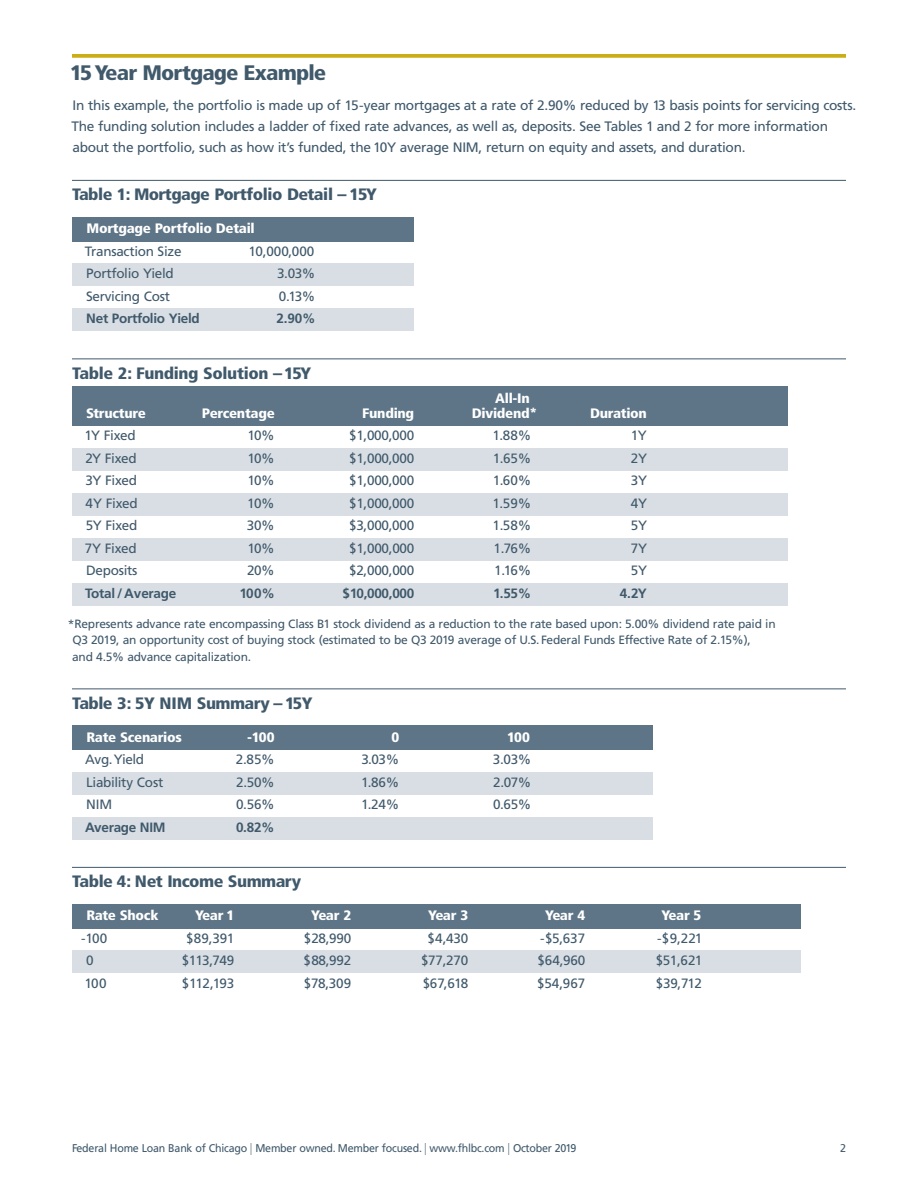
<style>
.page{position:relative;width:918px;height:1188px;background:#fff}
.page>*{position:absolute;margin:0;border:0;box-sizing:border-box;transform-origin:0 0}
.t1{font:900 condensed 21px "Frutiger LT Std";letter-spacing:-.04em;color:#40596b;scale:1.1 1}
.t2{font:900 condensed 16.5px "Frutiger LT Std";letter-spacing:-.03em;color:#40596b;scale:1.1 1}
.t3{font:13.65px/21px "Frutiger LT Std";letter-spacing:-.02em;color:#40596b}
.t4{font:900 condensed 13.65px "Frutiger LT Std";letter-spacing:-.02em;color:#fff;scale:1.1 1}
.t5{font:13.5px "Frutiger LT Std";letter-spacing:-.02em;color:#40596b}
.t6{font:700 13.5px "Frutiger LT Std";letter-spacing:-.02em;color:#40596b}
.t7{font:12px/16.5px "Frutiger LT Std";letter-spacing:-.02em;color:#40596b}
.t8{font:11.25px "Frutiger LT Std";letter-spacing:-.02em;color:#40596b;scale:.95 1}
.s1{font-size:12px}
</style>
<div class="page">
<svg style="left:72px;top:54px;width:774px;height:4px;background:#ceb324"></svg>
<hr style="left:72px;top:180px;width:774px;height:1px;background:#40596b">
<div style="left:72px;top:217px;width:342px;height:24px;background:#5e7587"></div>
<div style="left:72px;top:264px;width:342px;height:22px;background:#d8dee4"></div>
<div style="left:72px;top:309px;width:342px;height:22px;background:#d8dee4"></div>
<hr style="left:72px;top:358px;width:774px;height:1px;background:#40596b">
<div style="left:72px;top:386px;width:716px;height:25px;background:#5e7587"></div>
<div style="left:72px;top:401px;width:716px;height:25px;background:#5e7587"></div>
<div style="left:72px;top:448px;width:716px;height:23px;background:#d8dee4"></div>
<div style="left:72px;top:493px;width:716px;height:23px;background:#d8dee4"></div>
<div style="left:72px;top:538px;width:716px;height:23px;background:#d8dee4"></div>
<div style="left:72px;top:583px;width:716px;height:23px;background:#d8dee4"></div>
<hr style="left:72px;top:688px;width:774px;height:1px;background:#40596b">
<div style="left:72px;top:725px;width:580px;height:25px;background:#5e7587"></div>
<div style="left:72px;top:772px;width:580px;height:23px;background:#d8dee4"></div>
<div style="left:72px;top:817px;width:580px;height:23px;background:#d8dee4"></div>
<hr style="left:72px;top:867px;width:774px;height:1px;background:#40596b">
<div style="left:72px;top:904px;width:729px;height:24px;background:#5e7587"></div>
<div style="left:72px;top:951px;width:729px;height:22px;background:#d8dee4"></div>
<h1 class="t1" style="left:70px;top:60px;width:234px">15 Year Mortgage Example</h1>
<p class="t3" style="left:71px;top:95px;width:786px">In this example, the portfolio is made up of 15-year mortgages at a rate of 2.90% reduced by 13 basis points for servicing costs.<br>The funding solution includes a ladder of fixed rate advances, as well as, deposits. See Tables 1 and 2 for more information about the portfolio, such as how it’s funded, the 10Y average NIM, return on equity and assets, and duration.</p>
<p class="t2" style="left:72px;top:185px;width:279px">Table 1: Mortgage Portfolio Detail – 15Y</p>
<p class="t4" style="left:86px;top:220px;width:154px">Mortgage Portfolio Detail</p>
<p class="t5" style="left:85px;top:243px;width:98px">Transaction Size</p>
<p class="t5" style="left:249px;top:243px;width:67px">10,000,000</p>
<p class="t5" style="left:86px;top:266px;width:89px">Portfolio Yield</p>
<p class="t5" style="left:277px;top:266px;width:40px">3.03%</p>
<p class="t5" style="left:86px;top:288px;width:85px">Servicing Cost</p>
<p class="t5" style="left:279px;top:288px;width:38px">0.13%</p>
<p class="t6" style="left:86px;top:311px;width:115px">Net Portfolio Yield</p>
<p class="t6" style="left:277px;top:311px;width:40px">2.90%</p>
<p class="t2" style="left:72px;top:363px;width:219px">Table 2: Funding Solution – 15Y</p>
<p class="t4" style="left:495px;top:390px;width:33px">All-In</p>
<p class="t4" style="left:86px;top:405px;width:56px">Structure</p>
<p class="t4" style="left:202px;top:405px;width:68px">Percentage</p>
<p class="t4" style="left:362px;top:405px;width:49px">Funding</p>
<p class="t4" style="left:472px;top:405px;width:61px">Dividend*</p>
<p class="t4" style="left:590px;top:405px;width:53px">Duration</p>
<p class="t5" style="left:84px;top:428px;width:53px">1Y Fixed</p>
<p class="t5" style="left:247px;top:428px;width:29px">10%</p>
<p class="t5" style="left:349px;top:428px;width:67px">$1,000,000</p>
<p class="t5" style="left:493px;top:428px;width:40px">1.88%</p>
<p class="t5" style="left:631px;top:428px;width:18px">1Y</p>
<p class="t5" style="left:85px;top:450px;width:53px">2Y Fixed</p>
<p class="t5" style="left:247px;top:450px;width:29px">10%</p>
<p class="t5" style="left:349px;top:450px;width:67px">$1,000,000</p>
<p class="t5" style="left:493px;top:450px;width:40px">1.65%</p>
<p class="t5" style="left:631px;top:450px;width:18px">2Y</p>
<p class="t5" style="left:86px;top:473px;width:53px">3Y Fixed</p>
<p class="t5" style="left:248px;top:473px;width:29px">10%</p>
<p class="t5" style="left:349px;top:473px;width:67px">$1,000,000</p>
<p class="t5" style="left:493px;top:473px;width:40px">1.60%</p>
<p class="t5" style="left:631px;top:473px;width:18px">3Y</p>
<p class="t5" style="left:86px;top:495px;width:54px">4Y Fixed</p>
<p class="t5" style="left:247px;top:495px;width:29px">10%</p>
<p class="t5" style="left:349px;top:495px;width:67px">$1,000,000</p>
<p class="t5" style="left:492px;top:495px;width:40px">1.59%</p>
<p class="t5" style="left:631px;top:495px;width:18px">4Y</p>
<p class="t5" style="left:86px;top:518px;width:53px">5Y Fixed</p>
<p class="t5" style="left:247px;top:518px;width:29px">30%</p>
<p class="t5" style="left:349px;top:518px;width:67px">$3,000,000</p>
<p class="t5" style="left:493px;top:518px;width:40px">1.58%</p>
<p class="t5" style="left:631px;top:518px;width:18px">5Y</p>
<p class="t5" style="left:85px;top:540px;width:53px">7Y Fixed</p>
<p class="t5" style="left:247px;top:540px;width:29px">10%</p>
<p class="t5" style="left:349px;top:540px;width:67px">$1,000,000</p>
<p class="t5" style="left:494px;top:540px;width:39px">1.76%</p>
<p class="t5" style="left:631px;top:540px;width:18px">7Y</p>
<p class="t5" style="left:86px;top:563px;width:53px">Deposits</p>
<p class="t5" style="left:247px;top:563px;width:29px">20%</p>
<p class="t5" style="left:349px;top:563px;width:67px">$2,000,000</p>
<p class="t5" style="left:494px;top:563px;width:39px">1.16%</p>
<p class="t5" style="left:631px;top:563px;width:18px">5Y</p>
<p class="t6" style="left:85px;top:585px;width:92px">Total / Average</p>
<p class="t6" style="left:240px;top:585px;width:37px">100%</p>
<p class="t6" style="left:343px;top:585px;width:73px">$10,000,000</p>
<p class="t6" style="left:493px;top:585px;width:40px">1.55%</p>
<p class="t6" style="left:620px;top:585px;width:29px">4.2Y</p>
<p class="t7" style="left:72px;top:615px;width:705px;text-indent:-4px">*Represents advance rate encompassing Class B1 stock dividend as a reduction to the rate based upon: 5.00% dividend rate paid in<br>Q3 2019, an opportunity cost of buying stock (estimated to be Q3 2019 average of U.S. Federal Funds Effective Rate of 2.15%),<br>and 4.5% advance capitalization.</p>
<p class="t2" style="left:72px;top:693px;width:220px">Table 3: 5Y NIM Summary – 15Y</p>
<p class="t4" style="left:86px;top:729px;width:88px">Rate Scenarios</p>
<p class="t4" style="left:247px;top:729px;width:27px">-100</p>
<p class="t4" style="left:391px;top:729px;width:9px">0</p>
<p class="t4" style="left:507px;top:729px;width:22px">100</p>
<p class="t5" style="left:85px;top:752px;width:60px">Avg. Yield</p>
<p class="t5" style="left:236px;top:752px;width:40px">2.85%</p>
<p class="t5" style="left:361px;top:752px;width:39px">3.03%</p>
<p class="t5" style="left:493px;top:752px;width:40px">3.03%</p>
<p class="t5" style="left:86px;top:774px;width:79px">Liability Cost</p>
<p class="t5" style="left:236px;top:774px;width:40px">2.50%</p>
<p class="t5" style="left:361px;top:774px;width:40px">1.86%</p>
<p class="t5" style="left:493px;top:774px;width:40px">2.07%</p>
<p class="t5" style="left:86px;top:797px;width:28px">NIM</p>
<p class="t5" style="left:236px;top:797px;width:40px">0.56%</p>
<p class="t5" style="left:361px;top:797px;width:40px">1.24%</p>
<p class="t5" style="left:493px;top:797px;width:40px">0.65%</p>
<p class="t6" style="left:85px;top:819px;width:82px">Average NIM</p>
<p class="t6" style="left:236px;top:819px;width:40px">0.82%</p>
<p class="t2" style="left:72px;top:872px;width:210px">Table 4: Net Income Summary</p>
<p class="t4" style="left:86px;top:907px;width:67px">Rate Shock</p>
<p class="t4" style="left:195px;top:907px;width:37px">Year 1</p>
<p class="t4" style="left:311px;top:907px;width:38px">Year 2</p>
<p class="t4" style="left:428px;top:907px;width:38px">Year 3</p>
<p class="t4" style="left:545px;top:907px;width:38px">Year 4</p>
<p class="t4" style="left:661px;top:907px;width:38px">Year 5</p>
<p class="t5" style="left:81px;top:930px;width:28px">-100</p>
<p class="t5" style="left:186px;top:930px;width:50px">$89,391</p>
<p class="t5" style="left:304px;top:930px;width:49px">$28,990</p>
<p class="t5" style="left:427px;top:930px;width:42px">$4,430</p>
<p class="t5" style="left:540px;top:930px;width:46px">-$5,637</p>
<p class="t5" style="left:657px;top:930px;width:47px">-$9,221</p>
<p class="t5" style="left:86px;top:953px;width:9px">0</p>
<p class="t5" style="left:182px;top:953px;width:54px">$113,749</p>
<p class="t5" style="left:304px;top:953px;width:49px">$88,992</p>
<p class="t5" style="left:421px;top:953px;width:49px">$77,270</p>
<p class="t5" style="left:538px;top:953px;width:49px">$64,960</p>
<p class="t5" style="left:656px;top:953px;width:48px">$51,621</p>
<p class="t5" style="left:84px;top:975px;width:24px">100</p>
<p class="t5" style="left:182px;top:975px;width:54px">$112,193</p>
<p class="t5" style="left:304px;top:975px;width:49px">$78,309</p>
<p class="t5" style="left:423px;top:975px;width:47px">$67,618</p>
<p class="t5" style="left:537px;top:975px;width:50px">$54,967</p>
<p class="t5" style="left:656px;top:975px;width:48px">$39,712</p>
<p class="t8" style="left:72px;top:1141px;width:533px">Federal Home Loan Bank of Chicago <span class="s1">|</span> Member owned. Member focused. <span class="s1">|</span> www.fhlbc.com <span class="s1">|</span> October 2019</p>
<p class="t8" style="left:840px;top:1141px;width:8px">2</p>
</div>
